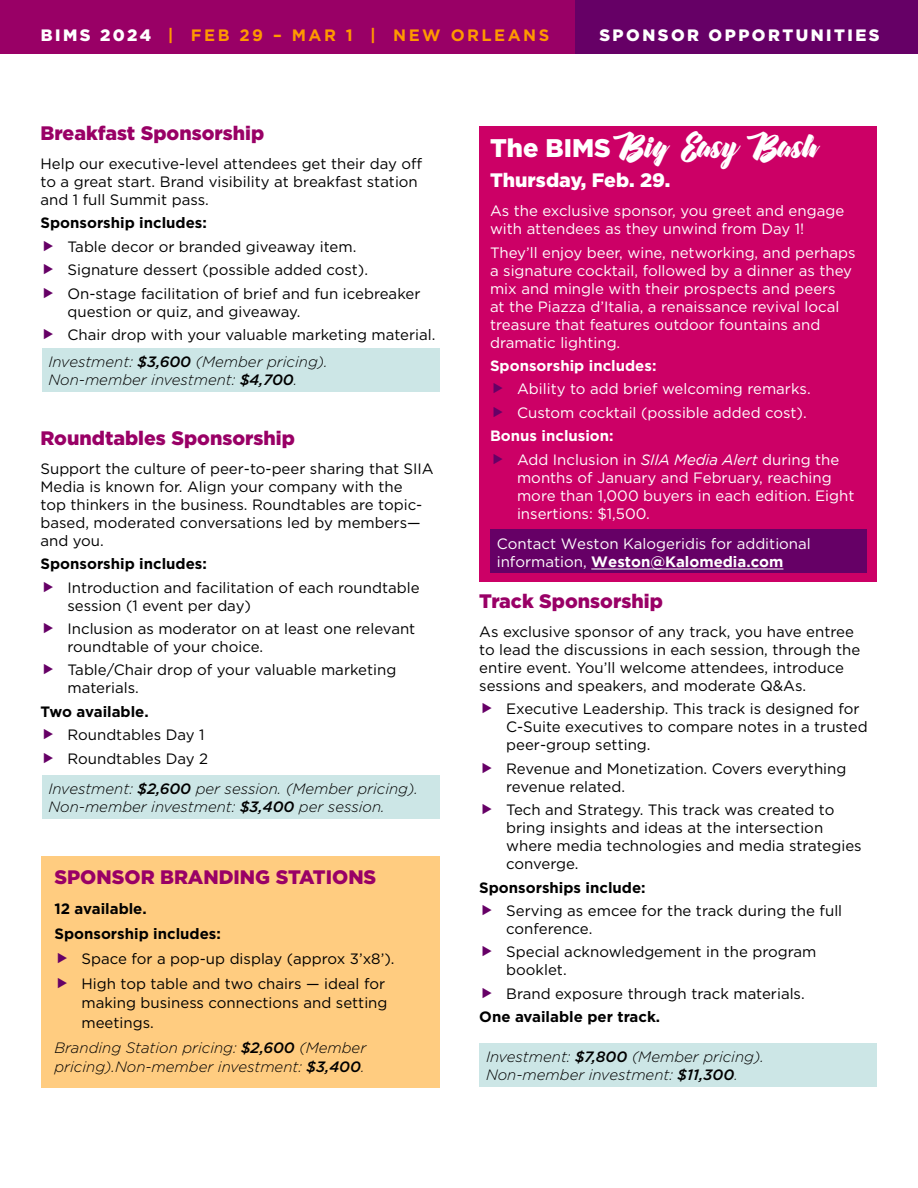
<style>
.page{position:relative;width:918px;height:1188px;background:#fff}
.page>*{position:absolute;margin:0;border:0;box-sizing:border-box;transform-origin:0 0}
.t1{font:25.5px "Gineva";color:#fff}
.t2{font:900 19.5px "Gotham";color:#906}
.t3{font:900 19.5px "Gotham";color:#fff}
.t4{font:700 16.5px "Gotham";letter-spacing:.15em;color:#f90}
.t5{font:900 16.5px "Gotham";letter-spacing:.15em;color:#fff}
.text{font:15px/18px "Gotham";color:#000}
.text-2{font:15px/18px "Gotham";color:#fff}
.text-3{font:italic 300 15px/18px "Gotham";color:#000}
.text-4{font:700 15px "Gotham";color:#000}
.text-5{font:700 15px "Gotham";color:#fff}
.s1{font-weight:900;color:#fff}
.s2{font-weight:500}
.s3{font-family:"Gotham";font-weight:900}
.s4{font-style:italic}
.s5{font-weight:700}
</style>
<div class="page">
<div style="left:0;top:0;width:612px;height:54px;background:#906"></div>
<div style="left:575px;top:0;width:343px;height:54px;background:#606"></div>
<div style="left:479px;top:126px;width:398px;height:455px;background:#c06"></div>
<div style="left:41px;top:856px;width:398px;height:231px;background:#ffcc80"></div>
<div style="left:42px;top:348px;width:397px;height:44px;background:#cce6e6"></div>
<div style="left:490px;top:529px;width:376px;height:44px;background:#606"></div>
<div style="left:479px;top:1043px;width:398px;height:44px;background:#cce6e6"></div>
<div style="left:42px;top:775px;width:397px;height:44px;background:#cce6e6"></div>
<hr style="left:591px;top:569px;width:192px;height:1px;background:#fff">
<p class="t4" style="left:41px;top:26px;width:510px"><span class="s1">BIMS 2024</span> | FEB 29 – MAR 1 | NEW ORLEANS</p>
<p class="t5" style="left:599px;top:26px;width:282px">SPONSOR OPPORTUNITIES</p>
<h1 class="t2" style="left:40px;top:122px;width:225px">Breakfast Sponsorship</h1>
<p class="text" style="left:40px;top:154px;width:383px">Help our executive-level attendees get their day off to a great start. Brand visibility at breakfast station and 1 full Summit pass.</p>
<p class="text-4" style="left:40px;top:214px;width:168px">Sponsorship includes:</p>
<p class="text" style="left:68px;top:237px;width:290px">Table decor or branded giveaway item.</p>
<p class="text" style="left:68px;top:261px;width:302px">Signature dessert (possible added cost).</p>
<p class="text" style="left:68px;top:284px;width:354px">On-stage facilitation of brief and fun icebreaker question or quiz, and giveaway.</p>
<p class="text" style="left:68px;top:325px;width:369px">Chair drop with your valuable marketing material.</p>
<p class="text-3" style="left:48px;top:353px;width:281px">Investment: <span class="s2">$3,600</span> (Member pricing).<br>Non-member investment: <span class="s2">$4,700</span>.</p>
<h1 class="t2" style="left:40px;top:427px;width:256px">Roundtables Sponsorship</h1>
<p class="text" style="left:40px;top:459px;width:395px">Support the culture of peer-to-peer sharing that SIIA Media is known for. Align your company with the<br>top thinkers in the business. Roundtables are topic&shy;based, moderated conversations led by members— and you.</p>
<p class="text-4" style="left:40px;top:555px;width:168px">Sponsorship includes:</p>
<p class="text" style="left:68px;top:578px;width:354px">Introduction and facilitation of each roundtable session (1 event per day)</p>
<p class="text" style="left:68px;top:619px;width:349px">Inclusion as moderator on at least one relevant roundtable of your choice.</p>
<p class="text" style="left:68px;top:661px;width:330px">Table/Chair drop of your valuable marketing materials.</p>
<p class="text-4" style="left:40px;top:703px;width:110px">Two available.</p>
<p class="text" style="left:68px;top:726px;width:139px">Roundtables Day 1</p>
<p class="text" style="left:68px;top:749px;width:142px">Roundtables Day 2</p>
<p class="text-3" style="left:48px;top:779px;width:371px">Investment: <span class="s2">$2,600</span> per session. (Member pricing).<br>Non-member investment: <span class="s2">$3,400</span> per session.</p>
<h1 class="t2" style="left:54px;top:866px;width:323px">SPONSOR BRANDING STATIONS</h1>
<p class="text-4" style="left:54px;top:900px;width:94px">12 available.</p>
<p class="text-4" style="left:54px;top:925px;width:168px">Sponsorship includes:</p>
<p class="text" style="left:81px;top:949px;width:315px">Space for a pop-up display (approx 3’x8’).</p>
<p class="text" style="left:81px;top:973px;width:308px;line-height:19.5px">High top table and two chairs — ideal for making business connections and setting meetings.</p>
<p class="text-3" style="left:54px;top:1037px;width:313px;line-height:19.5px">Branding Station pricing: <span class="s2">$2,600</span> (Member pricing).Non-member investment: <span class="s2">$3,400</span>.</p>
<h1 class="t1" style="left:490px;top:133px;width:329px"><span class="s3">The BIMS</span> Big Easy Bash</h1>
<h1 class="t3" style="left:490px;top:169px;width:182px">Thursday, Feb. 29.</h1>
<p class="text-2" style="left:490px;top:202px;width:356px">As the exclusive sponsor, you greet and engage with attendees as they unwind from Day 1!</p>
<p class="text-2" style="left:490px;top:243px;width:367px">They’ll enjoy beer, wine, networking, and perhaps a signature cocktail, followed by a dinner as they mix and mingle with their prospects and peers<br>at the Piazza d’Italia, a renaissance revival local treasure that features outdoor fountains and dramatic lighting.</p>
<p class="text-5" style="left:490px;top:357px;width:168px">Sponsorship includes:</p>
<p class="text-2" style="left:517px;top:380px;width:295px">Ability to add brief welcoming remarks.</p>
<p class="text-2" style="left:517px;top:403px;width:291px">Custom cocktail (possible added cost).</p>
<p class="text-5" style="left:490px;top:427px;width:125px">Bonus inclusion:</p>
<p class="text-2" style="left:517px;top:450px;width:339px">Add Inclusion in <span class="s4">SIIA Media Alert</span> during the months of January and February, reaching more than 1,000 buyers in each edition. Eight insertions: $1,500.</p>
<p class="text-2" style="left:497px;top:534px;width:316px">Contact Weston Kalogeridis for additional information, <span class="s5">Weston@Kalomedia.com</span></p>
<h1 class="t2" style="left:479px;top:590px;width:185px">Track Sponsorship</h1>
<p class="text" style="left:479px;top:622px;width:383px">As exclusive sponsor of any track, you have entree to lead the discussions in each session, through the entire event. You’ll welcome attendees, introduce sessions and speakers, and moderate Q&amp;As.</p>
<p class="text" style="left:506px;top:700px;width:363px">Executive Leadership. This track is designed for<br>C-Suite executives to compare notes in a trusted peer-group setting.</p>
<p class="text" style="left:506px;top:759px;width:342px">Revenue and Monetization. Covers everything revenue related.</p>
<p class="text" style="left:506px;top:801px;width:357px">Tech and Strategy. This track was created to bring insights and ideas at the intersection where media technologies and media strategies converge.</p>
<p class="text-4" style="left:479px;top:879px;width:168px">Sponsorships include:</p>
<p class="text" style="left:506px;top:901px;width:337px">Serving as emcee for the track during the full conference.</p>
<p class="text" style="left:506px;top:943px;width:312px">Special acknowledgement in the program booklet.</p>
<p class="text" style="left:506px;top:984px;width:300px">Brand exposure through track materials.</p>
<p class="text-4" style="left:479px;top:1008px;width:182px">One available per track.</p>
<p class="text-3" style="left:486px;top:1048px;width:279px">Investment: <span class="s2">$7,800</span> (Member pricing).<br>Non-member investment: <span class="s2">$11,300</span>.</p>
</div>
